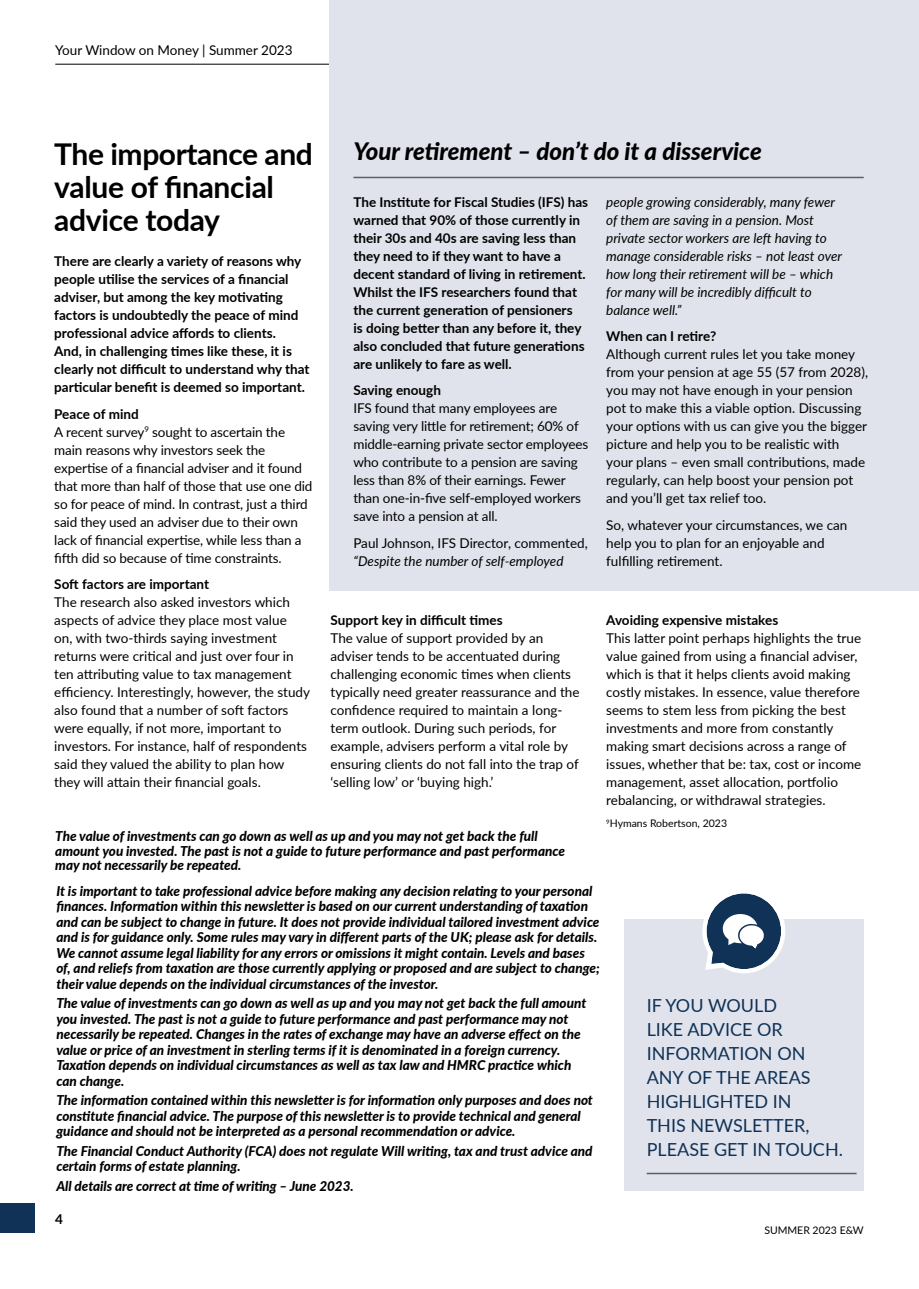
<style>
.page{position:relative;width:919px;height:1289px;background:#fff}
.page>*{position:absolute;margin:0;border:0;box-sizing:border-box;transform-origin:0 0}
.t1{font:700 30px/33px "Lato";letter-spacing:-.015em;color:#000}
.t2{font:italic 800 24px "Lato";color:#000}
.t3{font:18px/24px "Lato";color:#103256}
.t4{font:13.5px/18px "Lato";color:#000}
.t5{font:italic 800 13.5px/15.5px "Lato";color:#000}
.t6{font:700 13.5px/18px "Lato";color:#000}
.t7{font:italic 13.5px/18px "Lato";color:#000}
.t8{font:10.5px "Lato";color:#000}
.s1{font-weight:700}
</style>
<div class="page">
<div style="left:0;top:1203px;width:34px;height:29px;background:#103256"></div>
<hr style="left:55px;top:64px;width:808px;height:1px;background:#000">
<div style="left:330px;top:0;width:588px;height:590px;background:#e1e3ec"></div>
<div style="left:624px;top:918px;width:239px;height:272px;background:#e1e3ec"></div>
<hr style="left:646px;top:1172px;width:210px;height:2px;background:#54616c">
<svg style="left:702px;top:893px;width:83px;height:80px"></svg>
<hr style="left:353px;top:177px;width:510px;height:1px;background:#54616c">
<p class="t4" style="left:55px;top:41px;width:239px">Your Window on Money | Summer 2023</p>
<h1 class="t1" style="left:54px;top:136px;width:260px">The importance and</h1>
<h2 class="t2" style="left:353px;top:133px;width:410px">Your retirement – don’t do it a disservice</h2>
<h1 class="t1" style="left:54px;top:169px;width:221px">value of financial advice today</h1>
<p class="t6" style="left:353px;top:192px;width:236px">The Institute for Fiscal Studies (IFS) has warned that 90% of those currently in their 30s and 40s are saving less than they need to if they want to have a decent standard of living in retirement.<br>Whilst the IFS researchers found that the current generation of pensioners<br>is doing better than any before it, they also concluded that future generations are unlikely to fare as well.</p>
<p class="t6" style="left:353px;top:380px;width:89px">Saving enough</p>
<p class="t4" style="left:353px;top:398px;width:236px">IFS found that many employees are saving very little for retirement; 60% of middle-earning private sector employees who contribute to a pension are saving less than 8% of their earnings. Fewer than one-in-five self-employed workers save into a pension at all.</p>
<p class="t4" style="left:353px;top:533px;width:236px">Paul Johnson, IFS Director, commented,</p>
<p class="t7" style="left:353px;top:551px;width:211px">“Despite the number of self-employed</p>
<p class="t7" style="left:606px;top:192px;width:237px">people growing considerably, many fewer of them are saving in a pension. Most private sector workers are left having to manage considerable risks – not least over how long their retirement will be – which for many will be incredibly difficult to balance well.”</p>
<p class="t6" style="left:606px;top:326px;width:111px">When can I retire?</p>
<p class="t4" style="left:606px;top:344px;width:263px">Although current rules let you take money from your pension at age 55 (57 from 2028), you may not have enough in your pension pot to make this a viable option. Discussing your options with us can give you the bigger picture and help you to be realistic with your plans – even small contributions, made regularly, can help boost your pension pot and you’ll get tax relief too.</p>
<p class="t4" style="left:606px;top:515px;width:243px">So, whatever your circumstances, we can help you to plan for an enjoyable and fulfilling retirement.</p>
<p class="t6" style="left:54px;top:251px;width:257px">There are clearly a variety of reasons why people utilise the services of a financial adviser, but among the key motivating factors is undoubtedly the peace of mind professional advice affords to clients.<br>And, in challenging times like these, it is clearly not difficult to understand why that particular benefit is deemed so important.</p>
<p class="t4" style="left:54px;top:404px;width:260px"><span class="s1">Peace of mind<br></span>A recent survey<sup>9</sup> sought to ascertain the main reasons why investors seek the expertise of a financial adviser and it found that more than half of those that use one did so for peace of mind. In contrast, just a third said they used an adviser due to their own lack of financial expertise, while less than a fifth did so because of time constraints.</p>
<p class="t6" style="left:54px;top:574px;width:156px">Soft factors are important</p>
<p class="t4" style="left:54px;top:592px;width:257px">The research also asked investors which aspects of advice they place most value<br>on, with two-thirds saying investment returns were critical and just over four in ten attributing value to tax management efficiency. Interestingly, however, the study also found that a number of soft factors were equally, if not more, important to investors. For instance, half of respondents said they valued the ability to plan how they will attain their financial goals.</p>
<p class="t6" style="left:606px;top:610px;width:173px">Avoiding expensive mistakes</p>
<p class="t4" style="left:606px;top:628px;width:256px">This latter point perhaps highlights the true value gained from using a financial adviser, which is that it helps clients avoid making costly mistakes. In essence, value therefore seems to stem less from picking the best investments and more from constantly making smart decisions across a range of issues, whether that be: tax, cost or income management, asset allocation, portfolio rebalancing, or withdrawal strategies.</p>
<p class="t8" style="left:606px;top:816px;width:122px"><sup>9</sup>Hymans Robertson, 2023</p>
<p class="t6" style="left:330px;top:610px;width:174px">Support key in difficult times</p>
<p class="t4" style="left:330px;top:628px;width:250px">The value of support provided by an adviser tends to be accentuated during challenging economic times when clients typically need greater reassurance and the confidence required to maintain a long&shy;term outlook. During such periods, for example, advisers perform a vital role by ensuring clients do not fall into the trap of ‘selling low’ or ‘buying high.’</p>
<p class="t5" style="left:55px;top:828px;width:511px;line-height:14.2px">The value of investments can go down as well as up and you may not get back the full amount you invested. The past is not a guide to future performance and past performance may not necessarily be repeated.</p>
<p class="t5" style="left:56px;top:882px;width:545px">It is important to take professional advice before making any decision relating to your personal finances. Information within this newsletter is based on our current understanding of taxation and can be subject to change in future. It does not provide individual tailored investment advice and is for guidance only. Some rules may vary in different parts of the UK; please ask for details.<br>We cannot assume legal liability for any errors or omissions it might contain. Levels and bases of, and reliefs from taxation are those currently applying or proposed and are subject to change; their value depends on the individual circumstances of the investor.</p>
<p class="t5" style="left:56px;top:995px;width:531px">The value of investments can go down as well as up and you may not get back the full amount you invested. The past is not a guide to future performance and past performance may not necessarily be repeated. Changes in the rates of exchange may have an adverse effect on the value or price of an investment in sterling terms if it is denominated in a foreign currency.<br>Taxation depends on individual circumstances as well as tax law and HMRC practice which can change.</p>
<p class="t5" style="left:56px;top:1092px;width:538px">The information contained within this newsletter is for information only purposes and does not constitute financial advice. The purpose of this newsletter is to provide technical and general guidance and should not be interpreted as a personal recommendation or advice.</p>
<p class="t5" style="left:56px;top:1142px;width:537px">The Financial Conduct Authority (FCA) does not regulate Will writing, tax and trust advice and certain forms of estate planning.</p>
<p class="t5" style="left:56px;top:1177px;width:299px">All details are correct at time of writing – June 2023.</p>
<p class="t6" style="left:55px;top:1209px;width:9px">4</p>
<h3 class="t3" style="left:646px;top:992px;width:198px">IF YOU WOULD<br>LIKE ADVICE OR<br>INFORMATION ON<br>ANY OF THE AREAS<br>HIGHLIGHTED IN<br>THIS NEWSLETTER,<br>PLEASE GET IN TOUCH.</h3>
<p class="t8" style="left:764px;top:1222px;width:101px">SUMMER 2023 E&amp;W</p>
</div>
